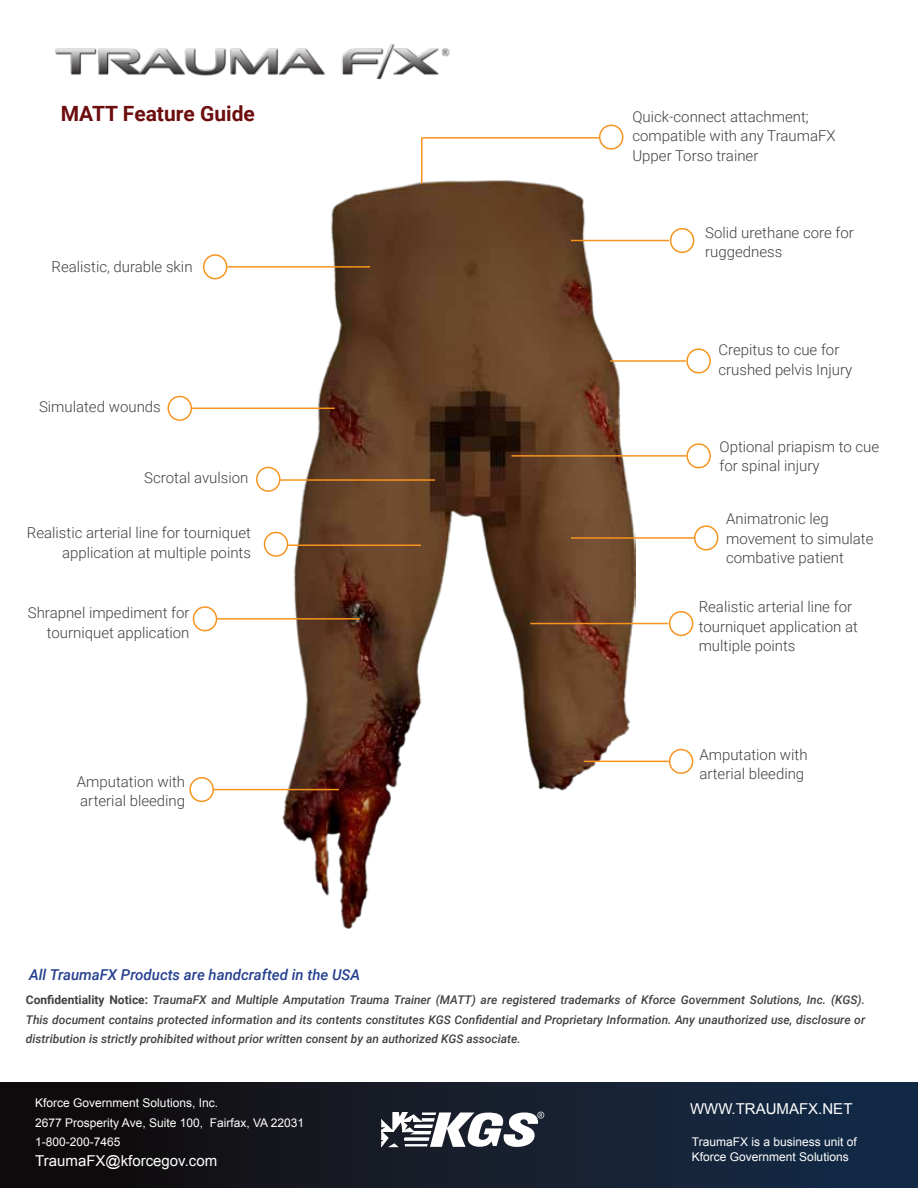
<style>
.page{position:relative;width:918px;height:1188px;background:#fff}
.page>*{position:absolute;margin:0;border:0;box-sizing:border-box;transform-origin:0 0}
.t1{font:700 21px "Roboto";color:#6c0d0e}
.t2{font:300 15px/19.5px "Roboto";color:#414042}
.t3{font:italic 500 15px "Roboto";color:#25408f}
.t4{font:15px "Arial";color:#fff}
.t5{font:italic 500 12px/19.5px "Roboto";color:#414042;text-align:justify}
.t6{font:12px/19.5px "Arial";color:#fff}
.s1{font-weight:700;font-style:normal}
</style>
<div class="page">
<div style="left:0;top:1082px;width:918px;height:106px;background:linear-gradient(to right,#120a09,#162d4a)"></div>
<svg style="left:381px;top:1112px;width:163px;height:35px"></svg>
<img style="left:282px;top:180px;width:354px;height:749px">
<div style="left:193px;top:606px;width:24px;height:25px;border:2px solid #f7941e;border-radius:50%"></div>
<hr style="left:217px;top:618px;width:143px;height:2px;background:#f7941e">
<div style="left:694px;top:525px;width:24px;height:26px;border:2px solid #f7941e;border-radius:50%"></div>
<hr style="left:571px;top:537px;width:123px;height:2px;background:#f7941e">
<div style="left:189px;top:777px;width:25px;height:25px;border:2px solid #f7941e;border-radius:50%"></div>
<hr style="left:214px;top:789px;width:125px;height:1px;background:#f7941e">
<div style="left:686px;top:348px;width:25px;height:26px;border:2px solid #f7941e;border-radius:50%"></div>
<div style="left:264px;top:532px;width:24px;height:25px;border:2px solid #f7941e;border-radius:50%"></div>
<div style="left:256px;top:467px;width:25px;height:25px;border:2px solid #f7941e;border-radius:50%"></div>
<div style="left:686px;top:443px;width:25px;height:25px;border:2px solid #f7941e;border-radius:50%"></div>
<img style="left:55px;top:44px;width:395px;height:36px">
<div style="left:669px;top:749px;width:24px;height:25px;border:2px solid #f7941e;border-radius:50%"></div>
<hr style="left:584px;top:761px;width:85px;height:1px;background:#f7941e">
<hr style="left:287px;top:545px;width:134px;height:1px;background:#f7941e">
<hr style="left:281px;top:479px;width:154px;height:2px;background:#f7941e">
<hr style="left:511px;top:455px;width:175px;height:2px;background:#f7941e">
<hr style="left:610px;top:360px;width:76px;height:2px;background:#f7941e">
<div style="left:203px;top:254px;width:24px;height:25px;border:2px solid #f7941e;border-radius:50%"></div>
<hr style="left:227px;top:266px;width:143px;height:2px;background:#f7941e">
<div style="left:670px;top:228px;width:24px;height:25px;border:2px solid #f7941e;border-radius:50%"></div>
<hr style="left:571px;top:240px;width:98px;height:1px;background:#f7941e">
<div style="left:669px;top:611px;width:24px;height:25px;border:2px solid #f7941e;border-radius:50%"></div>
<hr style="left:530px;top:623px;width:138px;height:1px;background:#f7941e">
<div style="left:168px;top:396px;width:24px;height:25px;border:2px solid #f7941e;border-radius:50%"></div>
<hr style="left:192px;top:408px;width:143px;height:1px;background:#f7941e">
<div style="left:599px;top:125px;width:24px;height:25px;border:2px solid #f7941e;border-radius:50%"></div>
<hr style="left:423px;top:137px;width:176px;height:2px;background:#f7941e">
<hr style="left:421px;top:137px;width:2px;height:46px;background:#f7941e">
<h1 class="t1" style="left:61px;top:98px;width:196px">MATT Feature Guide</h1>
<p class="t2" style="left:52px;top:256px;width:143px">Realistic, durable skin</p>
<p class="t2" style="left:39px;top:397px;width:123px">Simulated wounds</p>
<p class="t2" style="left:144px;top:467px;width:106px">Scrotal avulsion</p>
<p class="t2" style="left:27px;top:522px;width:226px;text-align:right">Realistic arterial line for tourniquet application at multiple points</p>
<p class="t2" style="left:28px;top:603px;width:163px;text-align:right">Shrapnel impediment for tourniquet application</p>
<p class="t2" style="left:77px;top:771px;width:110px">Amputation with arterial bleeding</p>
<p class="t2" style="left:632px;top:106px;width:205px">Quick-connect attachment; compatible with any TraumaFX<br>Upper Torso trainer</p>
<p class="t2" style="left:705px;top:222px;width:150px">Solid urethane core for ruggedness</p>
<p class="t2" style="left:718px;top:339px;width:135px">Crepitus to cue for crushed pelvis Injury</p>
<p class="t2" style="left:720px;top:436px;width:161px">Optional priapism to cue for spinal injury</p>
<p class="t2" style="left:726px;top:509px;width:149px">Animatronic leg movement to simulate combative patient</p>
<p class="t2" style="left:699px;top:597px;width:161px">Realistic arterial line for tourniquet application at multiple points</p>
<p class="t2" style="left:699px;top:744px;width:110px">Amputation with arterial bleeding</p>
<p class="t3" style="left:29px;top:964px;width:333px">All TraumaFX Products are handcrafted in the USA</p>
<p class="t5" style="left:26px;top:990px;width:841px"><span class="s1">Confidentiality Notice:</span> TraumaFX and Multiple Amputation Trauma Trainer (MATT) are registered trademarks of Kforce Government Solutions, Inc. (KGS).<br>This document contains protected information and its contents constitutes KGS Confidential and Proprietary Information. Any unauthorized use, disclosure or distribution is strictly prohibited without prior written consent by an authorized KGS associate.</p>
<p class="t6" style="left:35px;top:1094px;width:271px">Kforce Government Solutions, Inc.<br>2677 Prosperity Ave, Suite 100, Fairfax, VA 22031<br>1-800-200-7465</p>
<p class="t4" style="left:35px;top:1151px;width:183px">TraumaFX@kforcegov.com</p>
<p class="t4" style="left:690px;top:1098px;width:164px">WWW.TRAUMAFX.NET</p>
<p class="t6" style="left:692px;top:1134px;width:166px;line-height:15px">TraumaFX is a business unit of<br>Kforce Government Solutions</p>
</div>
